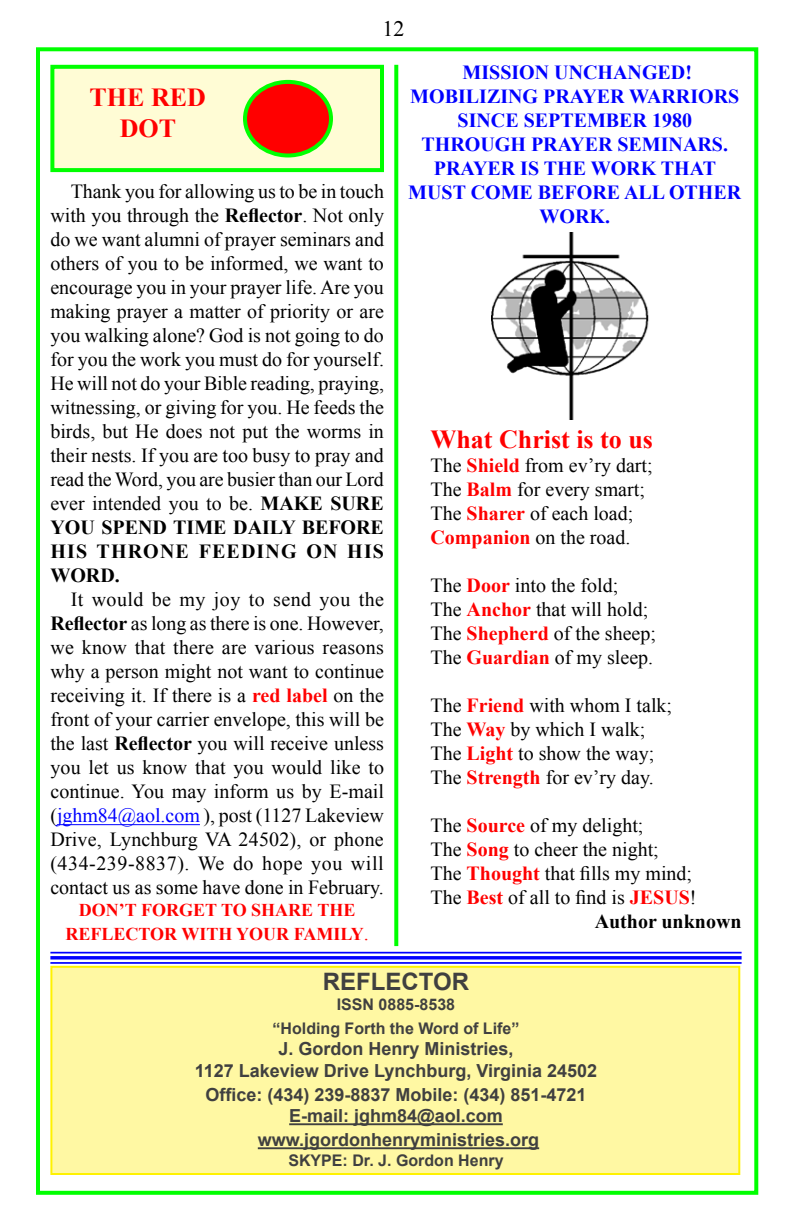
<style>
.page{position:relative;width:792px;height:1224px;background:#fff}
.page>*{position:absolute;margin:0;border:0;box-sizing:border-box;transform-origin:0 0}
.t1{font:700 26px/31.2px "Times New Roman";color:#f00;text-align:center}
.t2{font:700 24px "Arial";color:#404040}
.t3{font:22px "Times New Roman";color:#000}
.t4{font:20px/24px "Times New Roman";color:#000}
.t5{font:700 20px/24px "Times New Roman";color:#00f;text-align:center}
.t6{font:700 20px "Times New Roman";color:#000}
.t7{font:700 18px/21.6px "Arial";color:#404040;text-align:center}
.t8{font:700 18px/24px "Times New Roman";color:#f00;text-align:center}
.t9{font:700 16px/24px "Arial";color:#404040;text-align:center}
.s1{font-weight:700}
.s2{font-weight:700;color:#f00}
.s3{color:#00f}
.s4{font-weight:400;font-size:20px}
</style>
<div class="page">
<div style="left:36px;top:47px;width:722px;height:1148px;border:4px solid #0f0"></div>
<div style="left:50px;top:65px;width:334px;height:107px;background:#fffcd5;border:4px solid #0f0"></div>
<div style="left:50px;top:966px;width:690px;height:209px;background:#fff8a3;border:2px solid #fff200"></div>
<hr style="left:289px;top:1123px;width:214px;height:2px;background:#404040">
<hr style="left:258px;top:1147px;width:281px;height:2px;background:#404040">
<hr style="left:50px;top:952px;width:692px;height:2px;background:#00f">
<svg style="left:50px;top:956px;width:692px;height:4px;background:#2424ff"></svg>
<hr style="left:50px;top:962px;width:692px;height:2px;background:#00f">
<hr style="left:57px;top:824px;width:143px;height:1px;background:#00f">
<div style="left:245px;top:82px;width:86px;height:74px;background:#f00;border-radius:50%"></div>
<div style="left:243px;top:80px;width:90px;height:78px;border:4px solid #0f0;border-radius:50%"></div>
<img style="left:491px;top:233px;width:158px;height:186px">
<svg style="left:394px;top:65px;width:4px;height:881px;background:#12ff12"></svg>
<p class="t3" style="left:382px;top:14px;width:23px">12</p>
<h1 class="t1" style="left:90px;top:81px;width:118px">THE RED<br>DOT</h1>
<p class="t4" style="left:50px;top:179px;width:335px;text-align:justify;text-indent:20px">Thank you for allowing us to be in touch with you through the <span class="s1">Reflector</span>. Not only do we want alumni of prayer seminars and others of you to be informed, we want to encourage you in your prayer life. Are you making prayer a matter of priority or are you walking alone? God is not going to do for you the work you must do for yourself.<br>He will not do your Bible reading, praying, witnessing, or giving for you. He feeds the birds, but He does not put the worms in their nests. If you are too busy to pray and read the Word, you are busier than our Lord ever intended you to be. <span class="s1">MAKE SURE YOU SPEND TIME DAILY BEFORE HIS THRONE FEEDING ON HIS WORD.</span></p>
<p class="t4" style="left:50px;top:587px;width:335px;text-align:justify;text-indent:20px">It would be my joy to send you the <span class="s1">Reflector</span> as long as there is one. However, we know that there are various reasons why a person might not want to continue receiving it. If there is a <span class="s2">red label</span> on the front of your carrier envelope, this will be the last <span class="s1">Reflector</span> you will receive unless you let us know that you would like to continue. You may inform us by E-mail (<span class="s3">jghm84@aol.com</span> ), post (1127 Lakeview Drive, Lynchburg VA 24502), or phone (434-239-8837). We do hope you will contact us as some have done in February.</p>
<p class="t8" style="left:66px;top:898px;width:305px">DON’T FORGET TO SHARE THE<br>REFLECTOR WITH YOUR FAMILY<span class="s4">.</span></p>
<p class="t5" style="left:408px;top:59px;width:335px">MISSION UNCHANGED!<br>MOBILIZING PRAYER WARRIORS<br>SINCE SEPTEMBER 1980<br>THROUGH PRAYER SEMINARS.<br>PRAYER IS THE WORK THAT<br>MUST COME BEFORE ALL OTHER<br>WORK.</p>
<h1 class="t1" style="left:430px;top:423px;width:224px">What Christ is to us</h1>
<p class="t4" style="left:430px;top:453px;width:224px">The <span class="s2">Shield</span> from ev’ry dart;<br>The <span class="s2">Balm</span> for every smart;<br>The <span class="s2">Sharer</span> of each load;<br><span class="s2">Companion</span> on the road.</p>
<p class="t4" style="left:430px;top:573px;width:227px">The <span class="s2">Door</span> into the fold;<br>The <span class="s2">Anchor</span> that will hold;<br>The <span class="s2">Shepherd</span> of the sheep;<br>The <span class="s2">Guardian</span> of my sleep.</p>
<p class="t4" style="left:430px;top:693px;width:243px">The <span class="s2">Friend</span> with whom I talk;<br>The <span class="s2">Way</span> by which I walk;<br>The <span class="s2">Light</span> to show the way;<br>The <span class="s2">Strength</span> for ev’ry day.</p>
<p class="t4" style="left:430px;top:813px;width:214px">The <span class="s2">Source</span> of my delight;</p>
<p class="t4" style="left:430px;top:837px;width:230px">The <span class="s2">Song</span> to cheer the night;</p>
<p class="t4" style="left:430px;top:861px;width:263px">The <span class="s2">Thought</span> that fills my mind;</p>
<p class="t4" style="left:430px;top:885px;width:268px">The <span class="s2">Best</span> of all to find is <span class="s2">JESUS</span>!</p>
<p class="t6" style="left:595px;top:907px;width:148px">Author unknown</p>
<p class="t2" style="left:323px;top:966px;width:148px">REFLECTOR</p>
<p class="t9" style="left:273px;top:992px;width:248px">ISSN 0885-8538<br>“Holding Forth the Word of Life”</p>
<p class="t7" style="left:195px;top:1039px;width:404px">J. Gordon Henry Ministries,<br>1127 Lakeview Drive Lynchburg, Virginia 24502</p>
<p class="t7" style="left:205px;top:1084px;width:383px">Office: (434) 239-8837 Mobile: (434) 851-4721<br>E-mail: jghm84@aol.com</p>
<p class="t7" style="left:258px;top:1130px;width:283px">www.jgordonhenryministries.org</p>
<p class="t9" style="left:288px;top:1148px;width:217px">SKYPE: Dr. J. Gordon Henry</p>
</div>
